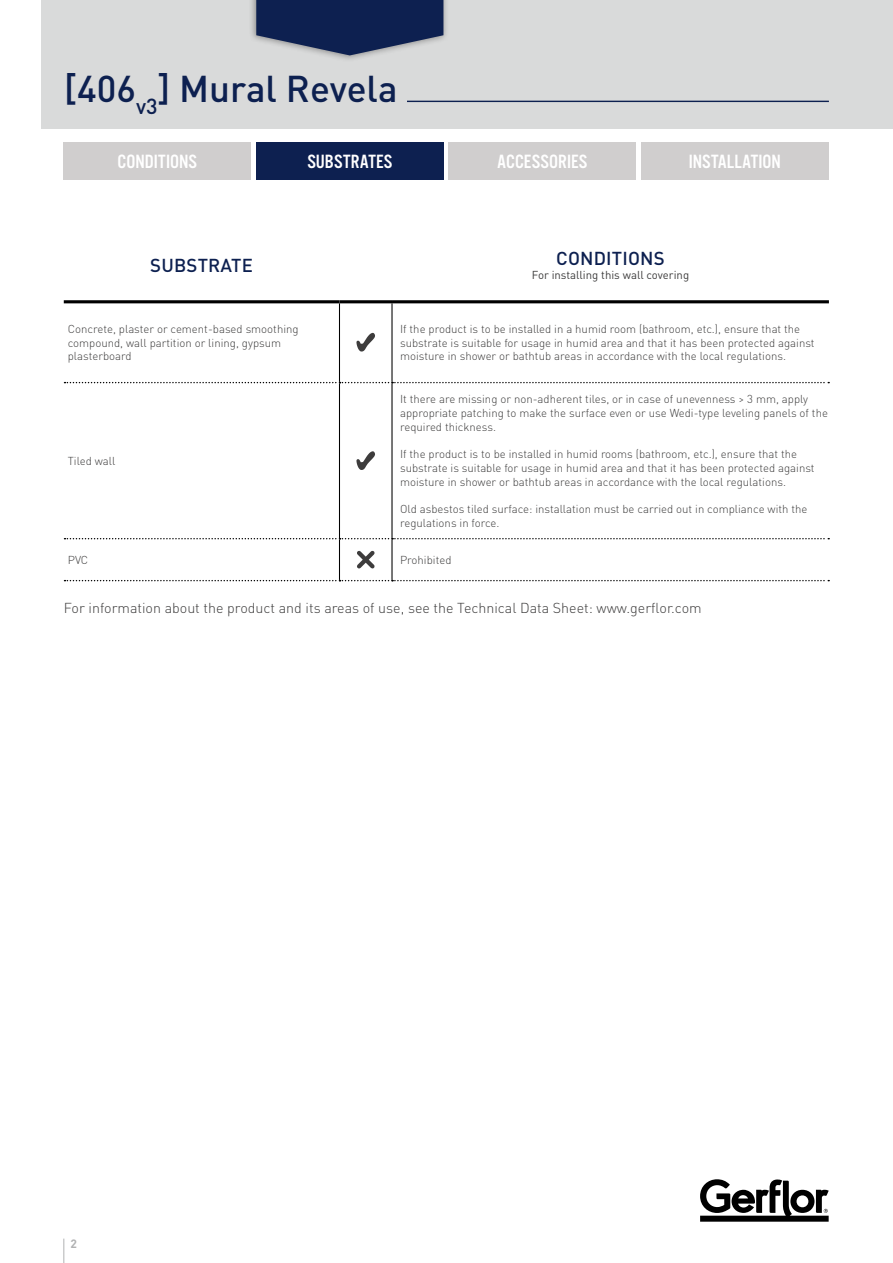
<style>
.page{position:relative;width:893px;height:1263px;background:#fff}
.page>*{position:absolute;margin:0;border:0;box-sizing:border-box;transform-origin:0 0}
.t1{font:500 36.9px "DIN Pro";color:#0d2050}
.t2{font:19.95px "Alternate Got No 3 D";color:#fff}
.t3{font:500 18.6px "DIN Pro";letter-spacing:.01em;color:#0d2050}
.t4{font:300 14.25px "DIN Pro";color:#3d3c3c}
.t5{font:700 12px "DIN Pro";color:#b1b2b3}
.t6{font:300 11.4px/13.6px "DIN Pro";color:#3d3c3c}
.t7{font:11.4px "DIN Pro";color:#3d3c3c}
</style>
<div class="page">
<svg style="left:700px;top:1179px;width:129px;height:43px"></svg>
<div style="left:42px;top:0;width:851px;height:129px;background:#d9dada"></div>
<svg style="left:63px;top:1238px;width:1px;height:25px"></svg>
<div style="left:249px;top:0;width:200px;height:62px;background:#3d3c3c;opacity:.5"></div>
<svg style="left:256px;top:0;width:187px;height:55px;background:#2e3e65"></svg>
<hr style="left:64px;top:300px;width:275px;height:3px;background:#000">
<hr style="left:339px;top:303px;width:1px;height:79px;background:#000">
<hr style="left:339px;top:300px;width:53px;height:3px;background:#000">
<hr style="left:391px;top:303px;width:2px;height:79px;background:#000">
<hr style="left:392px;top:300px;width:437px;height:3px;background:#000">
<hr style="left:339px;top:383px;width:1px;height:155px;background:#000">
<hr style="left:391px;top:383px;width:2px;height:155px;background:#000">
<svg style="left:64px;top:382px;width:765px;height:1px"></svg>
<hr style="left:339px;top:539px;width:1px;height:41px;background:#000">
<hr style="left:391px;top:539px;width:2px;height:41px;background:#000">
<svg style="left:64px;top:538px;width:765px;height:1px"></svg>
<svg style="left:64px;top:580px;width:765px;height:1px"></svg>
<svg style="left:356px;top:333px;width:19px;height:18px"></svg>
<svg style="left:356px;top:451px;width:19px;height:19px"></svg>
<svg style="left:357px;top:550px;width:18px;height:19px"></svg>
<div style="left:64px;top:142px;width:187px;height:38px;background:#d0cece"></div>
<div style="left:256px;top:142px;width:187px;height:38px;background:#0d2050"></div>
<div style="left:449px;top:142px;width:187px;height:38px;background:#d0cece"></div>
<div style="left:641px;top:142px;width:187px;height:38px;background:#d0cece"></div>
<hr style="left:407px;top:101px;width:422px;height:1px;background:#0d2050">
<h1 class="t1" style="left:64px;top:63px;width:335px">[406<sub>v3</sub>] Mural Revela</h1>
<h2 class="t2" style="left:118px;top:151px;width:81px">CONDITIONS</h2>
<h2 class="t2" style="left:307px;top:151px;width:87px">SUBSTRATES</h2>
<h2 class="t2" style="left:497px;top:151px;width:92px">ACCESSORIES</h2>
<h2 class="t2" style="left:689px;top:151px;width:94px">INSTALLATION</h2>
<h3 class="t3" style="left:150px;top:253px;width:104px">SUBSTRATE</h3>
<h3 class="t3" style="left:556px;top:246px;width:110px">CONDITIONS</h3>
<p class="t7" style="left:532px;top:266px;width:159px">For installing this wall covering</p>
<p class="t6" style="left:68px;top:321px;width:232px">Concrete, plaster or cement-based smoothing compound, wall partition or lining, gypsum plasterboard</p>
<p class="t6" style="left:400px;top:321px;width:416px">If the product is to be installed in a humid room (bathroom, etc.), ensure that the substrate is suitable for usage in humid area and that it has been protected against moisture in shower or bathtub areas in accordance with the local regulations.</p>
<p class="t6" style="left:68px;top:454px;width:49px">Tiled wall</p>
<p class="t6" style="left:400px;top:392px;width:429px">It there are missing or non-adherent tiles, or in case of unevenness &gt; 3 mm, apply appropriate patching to make the surface even or use Wedi-type leveling panels of the required thickness.</p>
<p class="t6" style="left:400px;top:447px;width:416px">If the product is to be installed in humid rooms (bathroom, etc.), ensure that the substrate is suitable for usage in humid area and that it has been protected against moisture in shower or bathtub areas in accordance with the local regulations.</p>
<p class="t6" style="left:400px;top:501px;width:409px">Old asbestos tiled surface: installation must be carried out in compliance with the regulations in force.</p>
<p class="t6" style="left:68px;top:553px;width:22px">PVC</p>
<p class="t6" style="left:400px;top:553px;width:53px">Prohibited</p>
<p class="t4" style="left:64px;top:599px;width:639px">For information about the product and its areas of use, see the Technical Data Sheet: www.gerflor.com</p>
<p class="t5" style="left:70px;top:1235px;width:8px">2</p>
</div>
